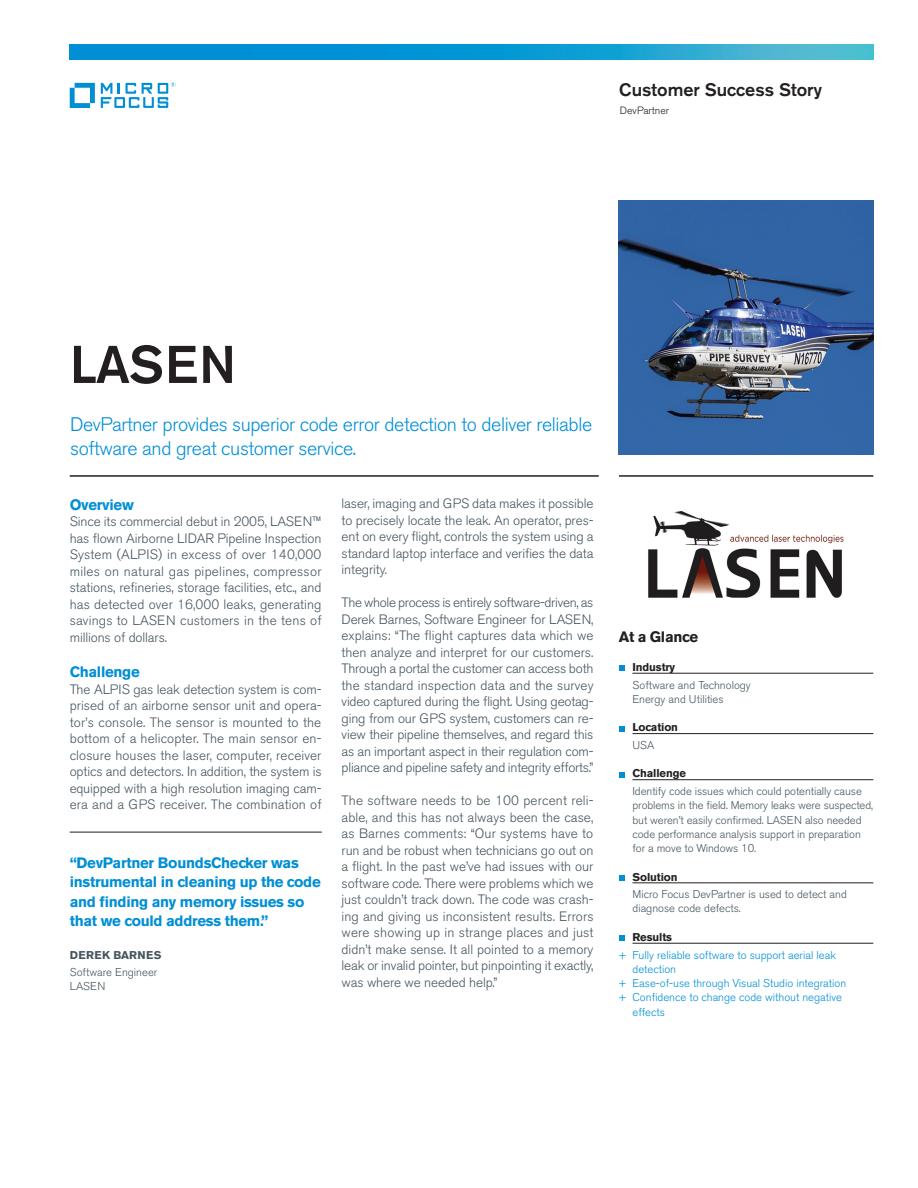
<style>
.page{position:relative;width:918px;height:1188px;background:#fff}
.page>*{position:absolute;margin:0;border:0;box-sizing:border-box;transform-origin:0 0}
.Main_Title__pg_1{font:500 52.5px "Akzidenz Grotesk BE";color:#231f20}
.Intro__pg_1{font:300 19.5px/24px "Akzidenz Grotesk BE";letter-spacing:-.02em;color:#008fd5}
.Customer_Success_Sto{font:500 18px "Akzidenz Grotesk BE";color:#231f20}
.Blue_quote_text__pg{font:700 15px/19.5px "Akzidenz Grotesk BE";letter-spacing:-.02em;color:#008fd5}
.Blue_body_text_heads{font:700 15px "Akzidenz Grotesk BE";letter-spacing:-.02em;color:#008fd5}
.Sidebar_At_a_Glance{font:700 15px "Akzidenz Grotesk BE";letter-spacing:-.02em;color:#231f20}
.Grey_body_text{font:300 13.5px/16.5px "Akzidenz Grotesk BE";letter-spacing:-.01em;color:#45555f;text-align:justify}
.Sidebar_text_below_l{font:300 11.25px/14.2px "Akzidenz Grotesk BE";letter-spacing:-.005em;color:#45555f}
.Sidebar_blue_Results{font:300 11.25px/14.2px "Akzidenz Grotesk BE";color:#008fd5}
.Sidebar_bold_bullets{font:700 11.25px "Akzidenz Grotesk BE";letter-spacing:-.01em;color:#231f20}
.Quote_attribution_Na{font:300 11.25px "Akzidenz Grotesk BE";color:#45555f}
.Quote_attribution_Na-2{font:700 11.25px "Akzidenz Grotesk BE";letter-spacing:.04em;color:#45555f}
.Product_name_s___top{font:300 10.5px "Akzidenz Grotesk BE";color:#231f20}
</style>
<div class="page">
<hr style="left:70px;top:475px;width:529px;height:2px;background:#231f20">
<hr style="left:619px;top:475px;width:254px;height:2px;background:#231f20">
<img style="left:619px;top:201px;width:254px;height:254px">
<hr style="left:632px;top:673px;width:241px;height:1px;background:#231f20">
<hr style="left:632px;top:733px;width:241px;height:1px;background:#231f20">
<hr style="left:632px;top:779px;width:241px;height:1px;background:#231f20">
<hr style="left:632px;top:883px;width:241px;height:1px;background:#231f20">
<hr style="left:632px;top:943px;width:241px;height:1px;background:#231f20">
<svg style="left:619px;top:666px;width:5px;height:5px"></svg>
<svg style="left:619px;top:726px;width:5px;height:5px"></svg>
<svg style="left:619px;top:772px;width:5px;height:5px"></svg>
<svg style="left:619px;top:875px;width:5px;height:5px"></svg>
<svg style="left:619px;top:936px;width:5px;height:5px"></svg>
<hr style="left:70px;top:832px;width:252px;height:1px;background:#231f20">
<svg style="left:70px;top:45px;width:803px;height:14px;background:#149dd3"></svg>
<svg style="left:70px;top:83px;width:25px;height:25px"></svg>
<svg style="left:101px;top:82px;width:74px;height:26px"></svg>
<img style="left:648px;top:511px;width:196px;height:87px">
<p class="Customer_Success_Sto" style="left:619px;top:78px;width:204px">Customer Success Story</p>
<p class="Product_name_s___top" style="left:620px;top:104px;width:51px">DevPartner</p>
<p class="Main_Title__pg_1" style="left:70px;top:332px;width:168px">LASEN</p>
<p class="Intro__pg_1" style="left:70px;top:413px;width:524px">DevPartner provides superior code error detection to deliver reliable software and great customer service.</p>
<p class="Blue_body_text_heads" style="left:70px;top:496px;width:66px">Overview</p>
<p class="Grey_body_text" style="left:70px;top:514px;width:253px">Since its commercial debut in 2005, LASEN™ has flown Airborne LIDAR Pipeline Inspection System (ALPIS) in excess of over 140,000 miles on natural gas pipelines, compressor stations, refineries, storage facilities, etc., and has detected over 16,000 leaks, generating savings to LASEN customers in the tens of millions of dollars.</p>
<p class="Blue_body_text_heads" style="left:70px;top:664px;width:72px">Challenge</p>
<p class="Grey_body_text" style="left:70px;top:681px;width:253px">The ALPIS gas leak detection system is com&shy;prised of an airborne sensor unit and opera&shy;tor’s console. The sensor is mounted to the bottom of a helicopter. The main sensor en&shy;closure houses the laser, computer, receiver optics and detectors. In addition, the system is equipped with a high resolution imaging cam&shy;era and a GPS receiver. The combination of</p>
<p class="Blue_quote_text__pg" style="left:70px;top:853px;width:253px">“DevPartner BoundsChecker was instrumental in cleaning up the code and finding any memory issues so that we could address them.”</p>
<p class="Quote_attribution_Na-2" style="left:70px;top:949px;width:93px">DEREK BARNES</p>
<p class="Quote_attribution_Na" style="left:70px;top:965px;width:89px">Software Engineer</p>
<p class="Quote_attribution_Na" style="left:70px;top:980px;width:37px">LASEN</p>
<p class="Grey_body_text" style="left:342px;top:496px;width:253px">laser, imaging and GPS data makes it possible to precisely locate the leak. An operator, pres&shy;ent on every flight, controls the system using a standard laptop interface and verifies the data integrity.</p>
<p class="Grey_body_text" style="left:342px;top:595px;width:253px">The whole process is entirely software-driven, as Derek Barnes, Software Engineer for LASEN, explains: “The flight captures data which we then analyze and interpret for our customers.<br>Through a portal the customer can access both the standard inspection data and the survey video captured during the flight. Using geotag&shy;ging from our GPS system, customers can re&shy;view their pipeline themselves, and regard this as an important aspect in their regulation com&shy;pliance and pipeline safety and integrity efforts.”</p>
<p class="Grey_body_text" style="left:342px;top:792px;width:253px">The software needs to be 100 percent reli&shy;able, and this has not always been the case, as Barnes comments: “Our systems have to run and be robust when technicians go out on a flight. In the past we’ve had issues with our software code. There were problems which we just couldn’t track down. The code was crash&shy;ing and giving us inconsistent results. Errors were showing up in strange places and just didn’t make sense. It all pointed to a memory leak or invalid pointer, but pinpointing it exactly, was where we needed help.”</p>
<p class="Sidebar_At_a_Glance" style="left:619px;top:628px;width:81px">At a Glance</p>
<p class="Sidebar_bold_bullets" style="left:632px;top:660px;width:44px">Industry</p>
<p class="Sidebar_text_below_l" style="left:632px;top:678px;width:120px">Software and Technology</p>
<p class="Sidebar_text_below_l" style="left:632px;top:692px;width:93px">Energy and Utilities</p>
<p class="Sidebar_bold_bullets" style="left:632px;top:721px;width:47px">Location</p>
<p class="Sidebar_text_below_l" style="left:632px;top:738px;width:23px">USA</p>
<p class="Sidebar_bold_bullets" style="left:632px;top:767px;width:55px">Challenge</p>
<p class="Sidebar_text_below_l" style="left:632px;top:784px;width:242px">Identify code issues which could potentially cause problems in the field. Memory leaks were suspected, but weren’t easily confirmed. LASEN also needed code performance analysis support in preparation for a move to Windows 10.</p>
<p class="Sidebar_bold_bullets" style="left:632px;top:870px;width:47px">Solution</p>
<p class="Sidebar_text_below_l" style="left:632px;top:887px;width:216px">Micro Focus DevPartner is used to detect and diagnose code defects.</p>
<p class="Sidebar_bold_bullets" style="left:632px;top:930px;width:41px">Results</p>
<p class="Sidebar_blue_Results" style="left:632px;top:948px;width:205px;text-indent:-14px">+ Fully reliable software to support aerial leak detection</p>
<p class="Sidebar_blue_Results" style="left:619px;top:976px;width:229px">+ Ease-of-use through Visual Studio integration</p>
<p class="Sidebar_blue_Results" style="left:632px;top:990px;width:211px;text-indent:-14px">+ Confidence to change code without negative effects</p>
</div>
